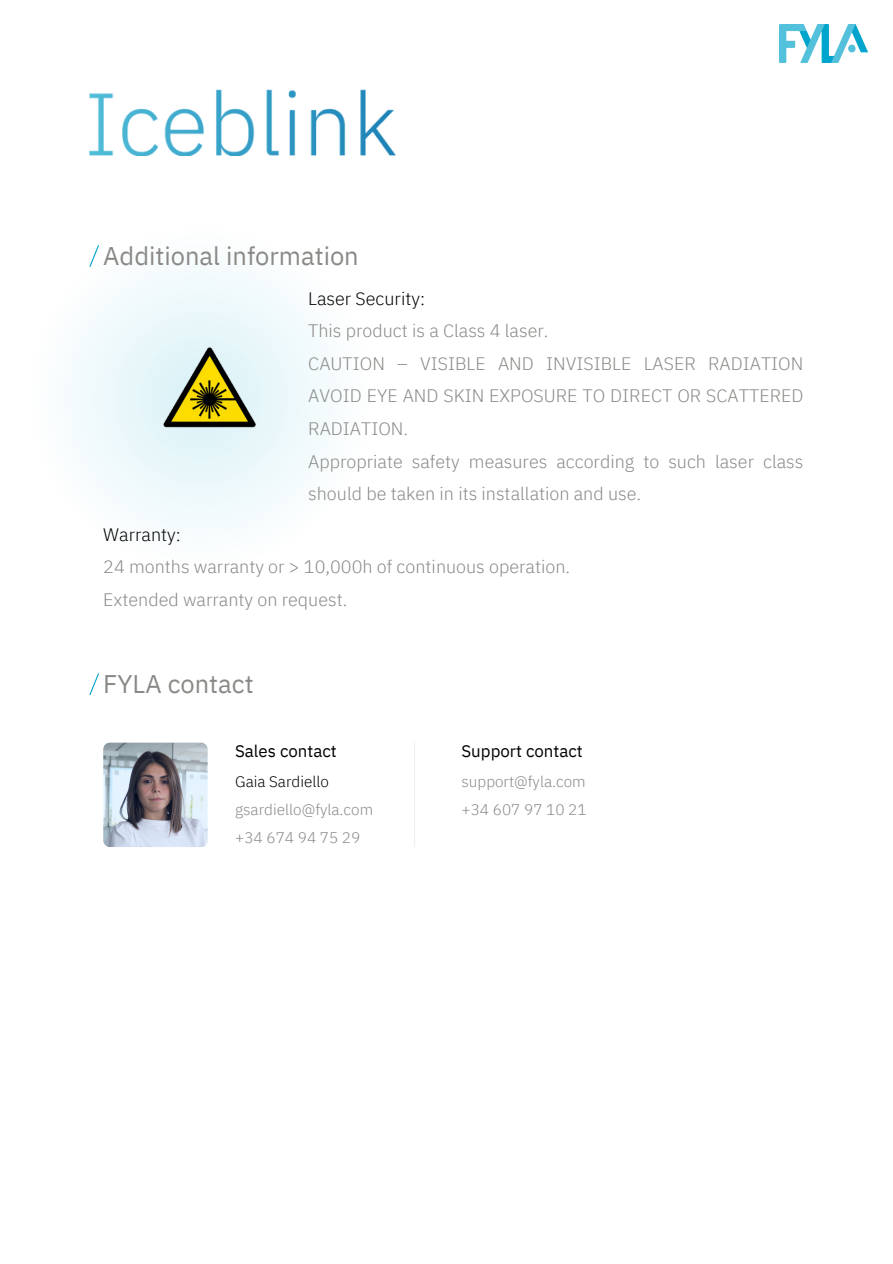
<style>
.page{position:relative;width:893px;height:1264px;background:#fff}
.page>*{position:absolute;margin:0;border:0;box-sizing:border-box;transform-origin:0 0}
.t1{font:25.5px "IBM Plex Sans";color:#8a8986}
.t2{font:300 18px/32.5px "IBM Plex Sans Hebrew";color:#8a8986;text-align:justify}
.t3{font:300 18px "IBM Plex Sans Hebrew";color:#000}
.t4{font:16.8px "IBM Plex Sans Hebrew";color:#000}
.t5{font:300 15.45px "IBM Plex Sans Hebrew";color:#8a8986}
.t6{font:300 15.45px "IBM Plex Sans Hebrew";color:#000}
</style>
<div class="page">
<svg style="left:13px;top:210px;width:374px;height:374px"></svg>
<svg style="left:88px;top:244px;width:12px;height:24px"></svg>
<img style="left:779px;top:25px;width:89px;height:37px">
<img style="left:163px;top:336px;width:92px;height:103px">
<img style="left:89px;top:89px;width:306px;height:67px">
<svg style="left:89px;top:673px;width:10px;height:23px"></svg>
<img style="left:103px;top:742px;width:105px;height:105px;border-radius:6px">
<hr style="left:414px;top:743px;width:1px;height:103px;background:#f1f1f0">
<p class="t1" style="left:103px;top:238px;width:257px">Additional information</p>
<p class="t3" style="left:308px;top:286px;width:118px">Laser Security:</p>
<p class="t2" style="left:308px;top:314px;width:242px">This product is a Class 4 laser.</p>
<p class="t2" style="left:308px;top:347px;width:496px">CAUTION – VISIBLE AND INVISIBLE LASER RADIATION AVOID EYE AND SKIN EXPOSURE TO DIRECT OR SCATTERED RADIATION.</p>
<p class="t2" style="left:308px;top:444px;width:496px">Appropriate safety measures according to such laser class should be taken in its installation and use.</p>
<p class="t3" style="left:103px;top:522px;width:79px">Warranty:</p>
<p class="t2" style="left:103px;top:550px;width:468px">24 months warranty or &gt; 10,000h of continuous operation.</p>
<p class="t2" style="left:103px;top:583px;width:246px">Extended warranty on request.</p>
<p class="t1" style="left:103px;top:666px;width:152px">FYLA contact</p>
<p class="t4" style="left:235px;top:740px;width:103px">Sales contact</p>
<p class="t6" style="left:235px;top:770px;width:95px">Gaia Sardiello</p>
<p class="t5" style="left:235px;top:799px;width:139px">gsardiello@fyla.com</p>
<p class="t5" style="left:235px;top:827px;width:127px">+34 674 94 75 29</p>
<p class="t4" style="left:461px;top:740px;width:123px">Support contact</p>
<p class="t5" style="left:461px;top:770px;width:126px">support@fyla.com</p>
<p class="t5" style="left:461px;top:799px;width:127px">+34 607 97 10 21</p>
</div>
